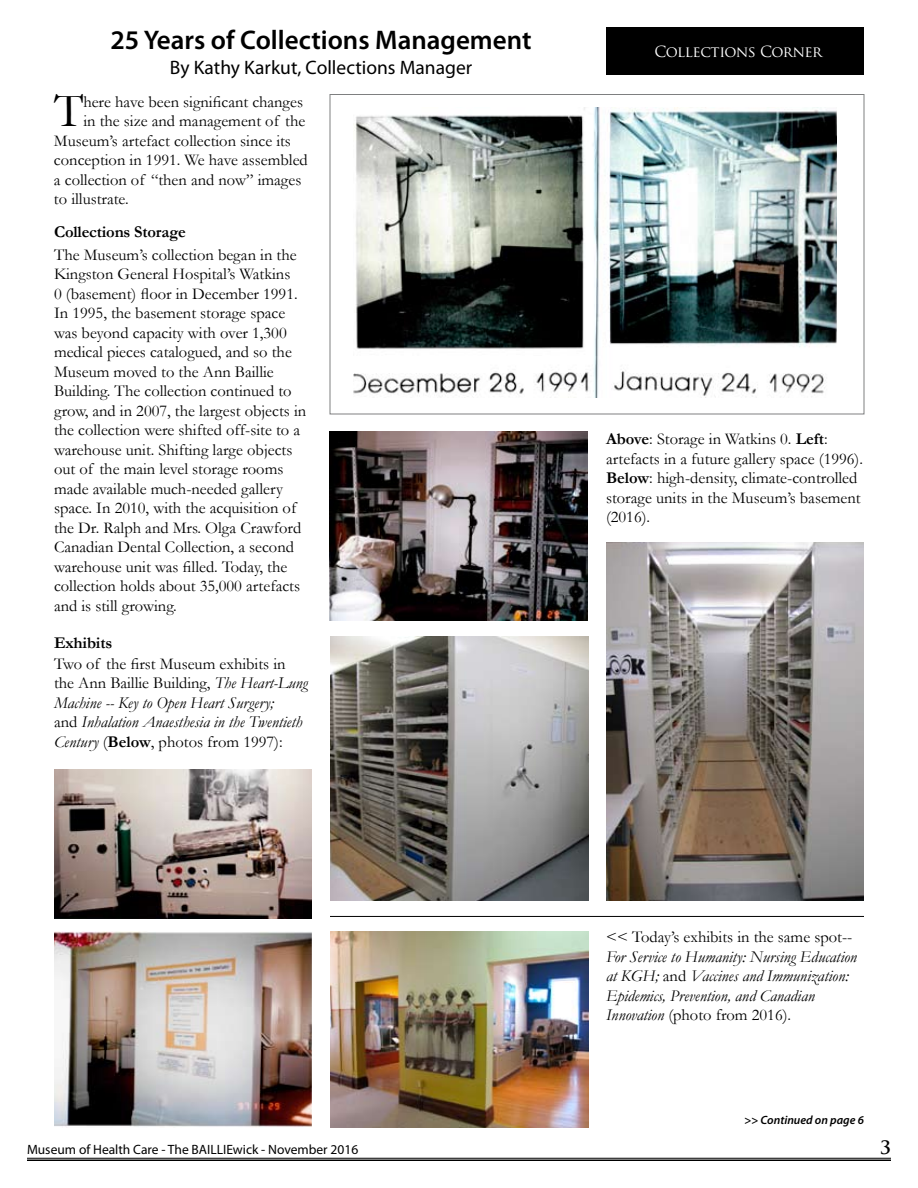
<style>
.page{position:relative;width:918px;height:1188px;background:#fff}
.page>*{position:absolute;margin:0;border:0;box-sizing:border-box;transform-origin:0 0}
.t1{font:47.7px "Garamond";color:#000}
.t2{font:600 27px "Myriad Pro";color:#000}
.t3{font:19.5px "Myriad Pro";color:#000}
.t4{font:700 18px "Trajan Pro";color:#000}
.t5{font:16.5px/19.5px "Garamond";color:#000}
.t6{font:italic 16.5px/19.5px "Garamond";color:#000}
.t7{font:700 16.5px "Garamond";letter-spacing:-.01em;color:#000}
.t8{font:15px "Trajan Pro";letter-spacing:-.03em;color:#fff}
.t9{font:13.5px "Myriad Pro";color:#000}
.t10{font:italic 600 12px "Myriad Pro";color:#000}
.s1{font-style:normal}
.s2{font-weight:700;font-style:normal}
.s3{font-weight:700}
</style>
<div class="page">
<hr style="left:27px;top:1158px;width:864px;height:1px;background:#000">
<hr style="left:27px;top:1160px;width:864px;height:1px;background:#000">
<div style="left:606px;top:27px;width:258px;height:48px;background:#000"></div>
<img style="left:354px;top:108px;width:482px;height:289px">
<img style="left:54px;top:769px;width:258px;height:149px">
<img style="left:54px;top:932px;width:258px;height:195px">
<img style="left:330px;top:932px;width:258px;height:195px">
<img style="left:330px;top:637px;width:258px;height:264px">
<img style="left:606px;top:542px;width:258px;height:359px">
<img style="left:330px;top:432px;width:258px;height:189px">
<hr style="left:330px;top:916px;width:534px;height:1px;background:#000">
<h2 class="t2" style="left:110px;top:23px;width:423px">25 Years of Collections Management</h2>
<p class="t3" style="left:170px;top:56px;width:304px">By Kathy Karkut, Collections Manager</p>
<h1 class="t1" style="left:54px;top:79px;width:31px">T</h1>
<p class="t5" style="left:83px;top:91px;width:221px">here have been significant changes</p>
<p class="t5" style="left:83px;top:111px;width:224px">in the size and management of the</p>
<p class="t5" style="left:54px;top:130px;width:239px">Museum’s artefact collection since its</p>
<p class="t5" style="left:54px;top:150px;width:255px">conception in 1991. We have assembled</p>
<p class="t5" style="left:54px;top:169px;width:249px">a collection of “then and now” images</p>
<p class="t5" style="left:54px;top:189px;width:76px">to illustrate.</p>
<p class="t7" style="left:54px;top:221px;width:134px">Collections Storage</p>
<p class="t5" style="left:54px;top:244px;width:254px">The Museum’s collection began in the Kingston General Hospital’s Watkins<br>0 (basement) floor in December 1991.<br>In 1995, the basement storage space was beyond capacity with over 1,300 medical pieces catalogued, and so the Museum moved to the Ann Baillie Building. The collection continued to grow, and in 2007, the largest objects in the collection were shifted off-site to a warehouse unit. Shifting large objects out of the main level storage rooms made available much-needed gallery space. In 2010, with the acquisition of the Dr. Ralph and Mrs. Olga Crawford Canadian Dental Collection, a second warehouse unit was filled. Today, the collection holds about 35,000 artefacts and is still growing.</p>
<p class="t7" style="left:54px;top:631px;width:60px">Exhibits</p>
<p class="t6" style="left:54px;top:654px;width:255px"><span class="s1">Two of the first Museum exhibits in the Ann Baillie Building,</span> The Heart-Lung Machine -- Key to Open Heart Surgery;<br><span class="s1">and</span> Inhalation Anaesthesia in the Twentieth Century <span class="s1">(</span><span class="s2">Below</span><span class="s1">, photos from 1997):</span></p>
<p class="t8" style="left:654px;top:42px;width:170px">COLLECTIONS CORNER</p>
<p class="t5" style="left:606px;top:429px;width:259px"><span class="s3">Above</span>: Storage in Watkins 0. <span class="s3">Left</span>: artefacts in a future gallery space (1996).<br><span class="s3">Below</span>: high-density, climate-controlled storage units in the Museum’s basement (2016).</p>
<p class="t5" style="left:606px;top:927px;width:248px">&lt;&lt; Today’s exhibits in the same spot--</p>
<p class="t6" style="left:606px;top:946px;width:253px">For Service to Humanity: Nursing Education at KGH; <span class="s1">and</span> Vaccines and Immunization:<br>Epidemics, Prevention, and Canadian Innovation <span class="s1">(photo from 2016).</span></p>
<p class="t10" style="left:744px;top:1112px;width:121px">&gt;&gt; Continued on page 6</p>
<p class="t9" style="left:27px;top:1141px;width:333px">Museum of Health Care - The BAILLIEwick - November 2016</p>
<p class="t4" style="left:880px;top:1137px;width:12px">3</p>
</div>
